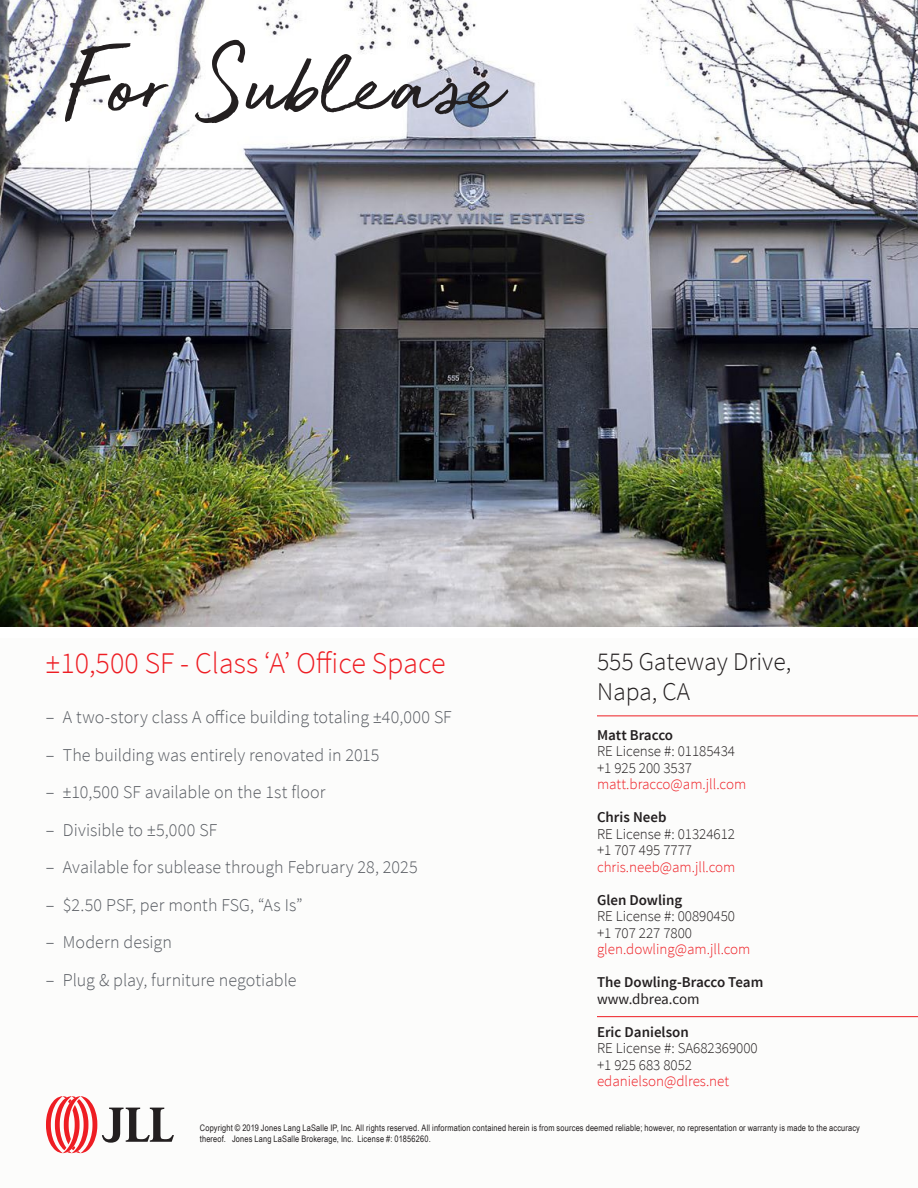
<style>
.page{position:relative;width:918px;height:1188px;background:#fff}
.page>*{position:absolute;margin:0;border:0;box-sizing:border-box;transform-origin:0 0}
.t1{font:97.5px "JLL Hand";letter-spacing:.01em;color:#231f20}
.Property_Header{font:300 30px "Source Sans Pro";color:#ee1d23}
.Property_Header-2{font:300 25.5px/30.6px "Source Sans Pro";color:#231f20}
.t2{font:300 18px "Source Sans Pro";color:#565a60}
.Property_-_Body_Text{font:300 15px "Source Sans Pro";color:#231f20}
.Property_-_Body_Text-2{font:300 15px "Source Sans Pro";color:#ee1d23}
.Property_-_Body_Text-3{font:600 15px "Source Sans Pro";color:#231f20}
.Property_-_Body_Text-4{font:15px "Source Sans Pro";color:#231f20}
.Disclaimer{font:9px/10.5px "Arial Narrow";letter-spacing:.02em;color:#231f20}
</style>
<div class="page">
<img style="left:0;top:0;width:918px;height:627px">
<div style="left:0;top:638px;width:918px;height:550px;background:#fcfcfb"></div>
<hr style="left:597px;top:716px;width:321px;height:1px;background:#ee1d23">
<hr style="left:597px;top:1016px;width:321px;height:1px;background:#ee1d23">
<svg style="left:46px;top:1096px;width:128px;height:57px"></svg>
<p class="t1" style="left:65px;top:14px;width:447px">For Sublease</p>
<p class="Property_Header" style="left:46px;top:645px;width:401px">±10,500 SF - Class ‘A’ Office Space</p>
<p class="t2" style="left:46px;top:706px;width:407px">– A two-story class A office building totaling ±40,000 SF</p>
<p class="t2" style="left:46px;top:744px;width:335px">– The building was entirely renovated in 2015</p>
<p class="t2" style="left:46px;top:781px;width:281px">– ±10,500 SF available on the 1st floor</p>
<p class="t2" style="left:46px;top:819px;width:173px">– Divisible to ±5,000 SF</p>
<p class="t2" style="left:46px;top:856px;width:373px">– Available for sublease through February 28, 2025</p>
<p class="t2" style="left:46px;top:894px;width:258px">– $2.50 PSF, per month FSG, “As Is”</p>
<p class="t2" style="left:46px;top:931px;width:128px">– Modern design</p>
<p class="t2" style="left:46px;top:969px;width:252px">– Plug &amp; play, furniture negotiable</p>
<p class="Property_Header-2" style="left:597px;top:646px;width:196px">555 Gateway Drive,<br>Napa, CA</p>
<p class="Property_-_Body_Text-3" style="left:597px;top:725px;width:78px">Matt Bracco</p>
<p class="Property_-_Body_Text" style="left:597px;top:742px;width:140px">RE License #: 01185434</p>
<p class="Property_-_Body_Text" style="left:597px;top:759px;width:97px">+1 925 200 3537</p>
<p class="Property_-_Body_Text-2" style="left:597px;top:775px;width:151px">matt.bracco@am.jll.com</p>
<p class="Property_-_Body_Text-3" style="left:597px;top:808px;width:71px">Chris Neeb</p>
<p class="Property_-_Body_Text" style="left:597px;top:825px;width:140px">RE License #: 01324612</p>
<p class="Property_-_Body_Text" style="left:597px;top:841px;width:97px">+1 707 495 7777</p>
<p class="Property_-_Body_Text-2" style="left:597px;top:858px;width:140px">chris.neeb@am.jll.com</p>
<p class="Property_-_Body_Text-3" style="left:597px;top:890px;width:87px">Glen Dowling</p>
<p class="Property_-_Body_Text" style="left:597px;top:907px;width:140px">RE License #: 00890450</p>
<p class="Property_-_Body_Text" style="left:597px;top:924px;width:97px">+1 707 227 7800</p>
<p class="Property_-_Body_Text-2" style="left:597px;top:940px;width:155px">glen.dowling@am.jll.com</p>
<p class="Property_-_Body_Text-3" style="left:597px;top:973px;width:168px">The Dowling-Bracco Team</p>
<p class="Property_-_Body_Text-4" style="left:597px;top:989px;width:104px">www.dbrea.com</p>
<p class="Property_-_Body_Text-3" style="left:597px;top:1022px;width:93px">Eric Danielson</p>
<p class="Property_-_Body_Text" style="left:597px;top:1039px;width:162px">RE License #: SA682369000</p>
<p class="Property_-_Body_Text" style="left:597px;top:1056px;width:97px">+1 925 683 8052</p>
<p class="Property_-_Body_Text-2" style="left:597px;top:1072px;width:134px">edanielson@dlres.net</p>
<p class="Disclaimer" style="left:200px;top:1122px;width:662px">Copyright © 2019 Jones Lang LaSalle IP, Inc. All rights reserved. All information contained herein is from sources deemed reliable; however, no representation or warranty is made to the accuracy thereof. Jones Lang LaSalle Brokerage, Inc. License #: 01856260.</p>
</div>
